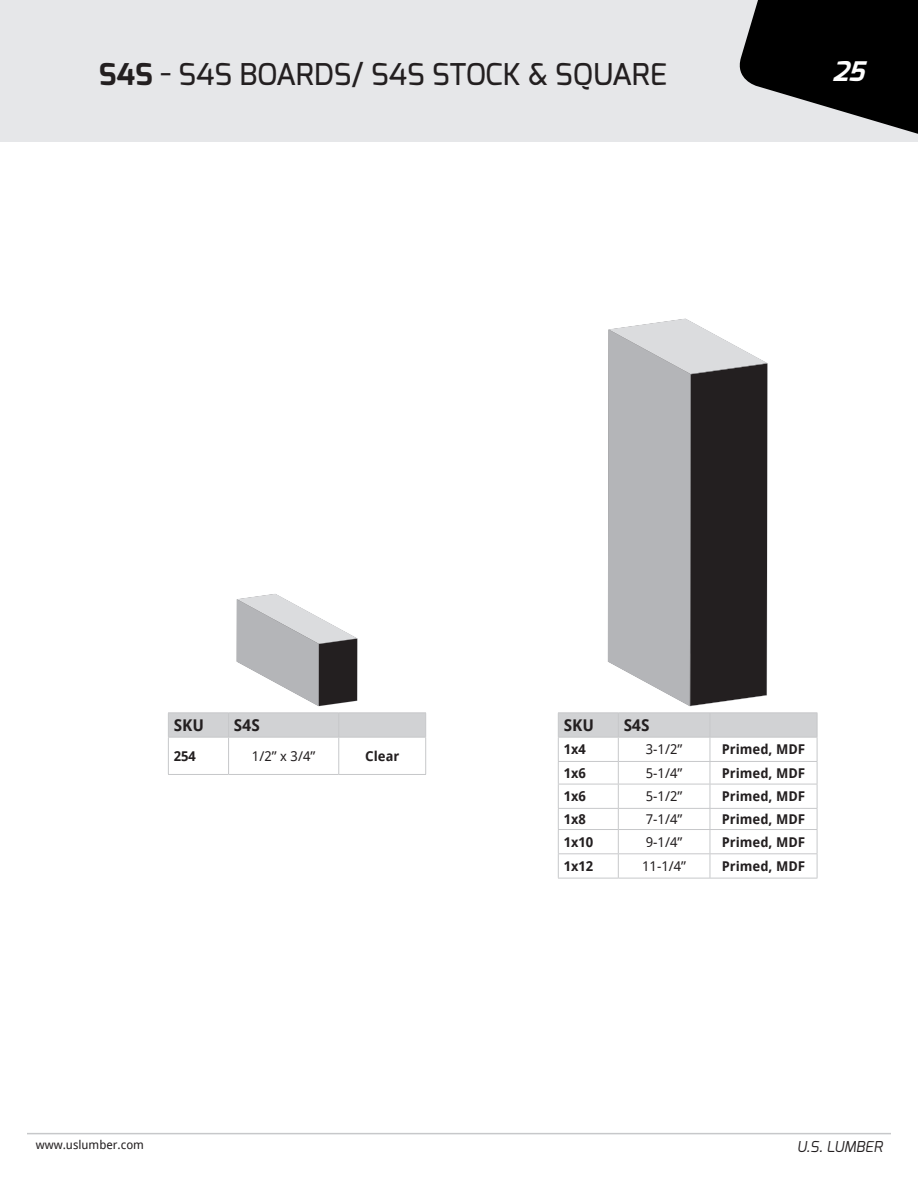
<style>
.page{position:relative;width:918px;height:1188px;background:#fff}
.page>*{position:absolute;margin:0;border:0;box-sizing:border-box;transform-origin:0 0}
.Subtile_-_Black{font:500 30px "Exo";color:#231f20}
.t1{font:italic 700 27px "Exo";color:#fff}
.Paragraph_1{font:700 16.2px "Droid Sans";color:#231f20}
.t2{font:italic 15px "Exo";color:#231f20}
.Paragraph_1-2{font:700 13.5px "Droid Sans";color:#231f20}
.Paragraph_1-3{font:13.5px "Droid Sans";color:#231f20}
.t3{font:12px "Droid Sans";color:#231f20}
.s1{font-weight:700}
.s2{font-weight:400}
</style>
<div class="page">
<hr style="left:0;top:0;width:1px;height:142px;background:#e6e7e9">
<div style="left:0;top:0;width:918px;height:141px;background:#e6e7e9"></div>
<hr style="left:27px;top:1133px;width:864px;height:1px;background:#c7c8ca">
<svg style="left:735px;top:0;width:183px;height:142px"></svg>
<svg style="left:237px;top:594px;width:120px;height:112px"></svg>
<div style="left:168px;top:713px;width:258px;height:24px;background:#d1d2d4"></div>
<hr style="left:168px;top:737px;width:61px;height:1px;background:#c7c8ca">
<hr style="left:168px;top:737px;width:1px;height:37px;background:#c7c8ca">
<hr style="left:229px;top:737px;width:110px;height:1px;background:#c7c8ca">
<hr style="left:228px;top:737px;width:1px;height:37px;background:#c7c8ca">
<hr style="left:339px;top:737px;width:87px;height:1px;background:#c7c8ca">
<hr style="left:338px;top:737px;width:1px;height:37px;background:#c7c8ca">
<hr style="left:425px;top:737px;width:1px;height:37px;background:#c7c8ca">
<hr style="left:168px;top:774px;width:61px;height:1px;background:#c7c8ca">
<hr style="left:229px;top:774px;width:110px;height:1px;background:#c7c8ca">
<hr style="left:339px;top:774px;width:87px;height:1px;background:#c7c8ca">
<svg style="left:558px;top:713px;width:260px;height:165px"></svg>
<hr style="left:558px;top:878px;width:60px;height:1px;background:#c7c8ca">
<hr style="left:618px;top:878px;width:92px;height:1px;background:#c7c8ca">
<hr style="left:710px;top:878px;width:107px;height:1px;background:#c7c8ca">
<svg style="left:608px;top:319px;width:160px;height:387px"></svg>
<p class="Subtile_-_Black" style="left:99px;top:55px;width:570px"><span class="s1">S4S</span> <span class="s2">-</span> S4S BOARDS/ S4S STOCK &amp; SQUARE</p>
<h2 class="t1" style="left:832px;top:54px;width:43px">25</h2>
<p class="Paragraph_1" style="left:174px;top:714px;width:32px">SKU</p>
<p class="Paragraph_1" style="left:234px;top:714px;width:27px">S4S</p>
<p class="Paragraph_1-2" style="left:174px;top:747px;width:24px">254</p>
<p class="Paragraph_1-3" style="left:252px;top:747px;width:65px">1/2” x 3/4”</p>
<p class="Paragraph_1-2" style="left:365px;top:747px;width:36px">Clear</p>
<p class="Paragraph_1" style="left:564px;top:714px;width:32px">SKU</p>
<p class="Paragraph_1" style="left:624px;top:714px;width:27px">S4S</p>
<p class="Paragraph_1-2" style="left:564px;top:740px;width:24px">1x4</p>
<p class="Paragraph_1-3" style="left:646px;top:740px;width:38px">3-1/2”</p>
<p class="Paragraph_1-2" style="left:722px;top:740px;width:85px">Primed, MDF</p>
<p class="Paragraph_1-2" style="left:564px;top:764px;width:24px">1x6</p>
<p class="Paragraph_1-3" style="left:646px;top:764px;width:38px">5-1/4”</p>
<p class="Paragraph_1-2" style="left:722px;top:764px;width:85px">Primed, MDF</p>
<p class="Paragraph_1-2" style="left:564px;top:787px;width:24px">1x6</p>
<p class="Paragraph_1-3" style="left:646px;top:787px;width:38px">5-1/2”</p>
<p class="Paragraph_1-2" style="left:722px;top:787px;width:85px">Primed, MDF</p>
<p class="Paragraph_1-2" style="left:564px;top:810px;width:24px">1x8</p>
<p class="Paragraph_1-3" style="left:646px;top:810px;width:38px">7-1/4”</p>
<p class="Paragraph_1-2" style="left:722px;top:810px;width:85px">Primed, MDF</p>
<p class="Paragraph_1-2" style="left:564px;top:832px;width:31px">1x10</p>
<p class="Paragraph_1-3" style="left:646px;top:833px;width:38px">9-1/4”</p>
<p class="Paragraph_1-2" style="left:722px;top:832px;width:85px">Primed, MDF</p>
<p class="Paragraph_1-2" style="left:564px;top:857px;width:31px">1x12</p>
<p class="Paragraph_1-3" style="left:642px;top:857px;width:46px">11-1/4”</p>
<p class="Paragraph_1-2" style="left:722px;top:857px;width:85px">Primed, MDF</p>
<p class="t3" style="left:36px;top:1137px;width:110px">www.uslumber.com</p>
<p class="t2" style="left:797px;top:1137px;width:87px">U.S. LUMBER</p>
</div>
